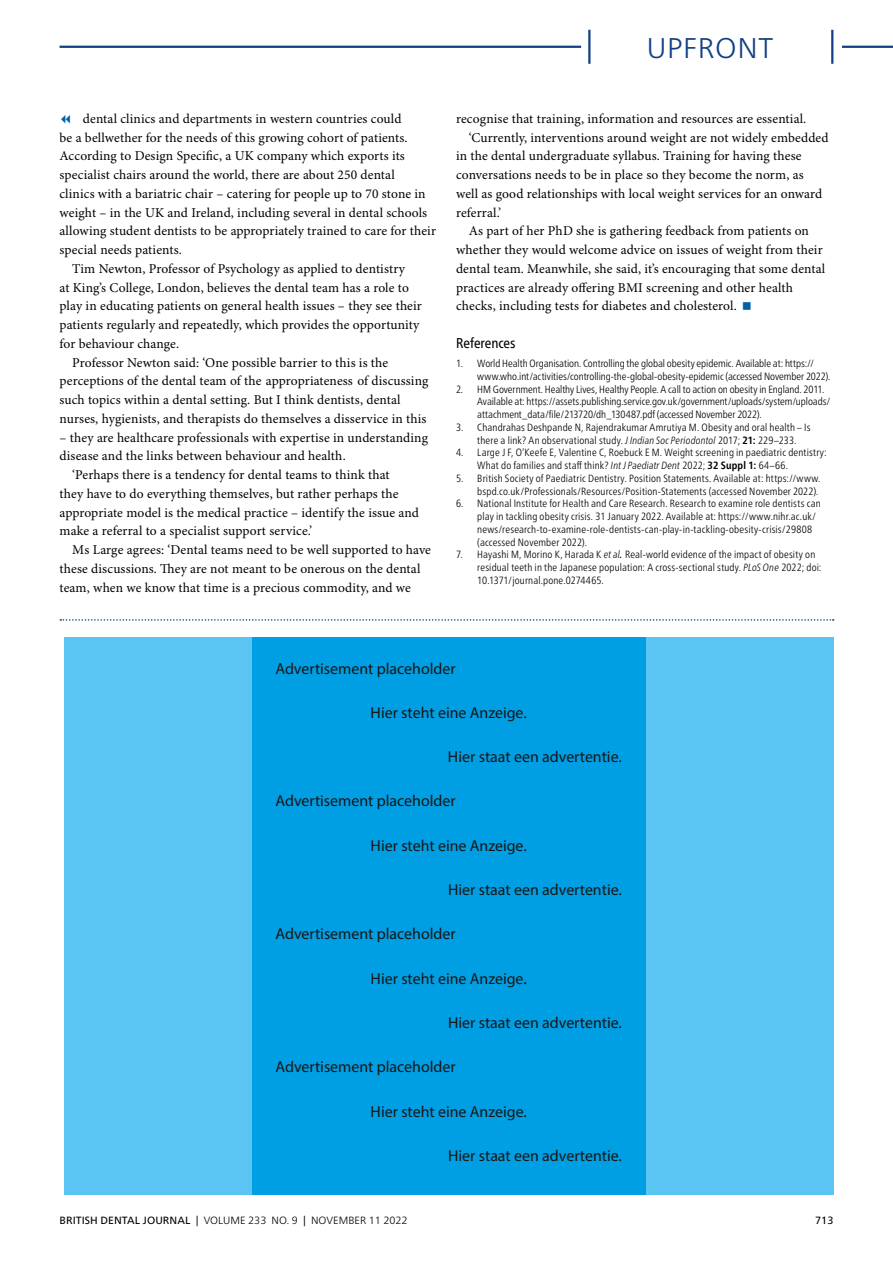
<style>
.page{position:relative;width:893px;height:1263px;background:#fff}
.page>*{position:absolute;margin:0;border:0;box-sizing:border-box;transform-origin:0 0}
.t1{font:300 28.5px "Frutiger Neue LT Pro";letter-spacing:.025em;color:#123f84}
.t2{font:15.9px "Myriad Pro";color:#181716}
.Bibliography_Heading{font:condensed 14.25px "Frutiger Neue LT Pro";color:#000}
.Para_9pt_ragged{font:13.5px/18.8px "Minion Pro";letter-spacing:.01em;color:#000}
.t3{font:300 condensed 10.5px/12.8px "Frutiger Neue LT Pro";letter-spacing:.015em;color:#000}
.t4{font:300 condensed 10.5px/12.8px "Frutiger Neue LT Pro";letter-spacing:-.005em;color:#000}
.t5{font:10.5px "Frutiger Neue LT Pro";letter-spacing:.005em;color:#000}
.t6{font:300 10.5px "Frutiger Neue LT Pro";letter-spacing:.005em;color:#000}
.s1{font-family:"Frutiger Neue LT Pro Cn Lt 2";font-weight:400;font-stretch:normal}
.s2{font-style:italic}
.s3{font-weight:700}
.s4{font-weight:400;font-style:italic;font-stretch:normal}
.s5{font-weight:300}
</style>
<div class="page">
<svg style="left:60px;top:619px;width:774px;height:2px"></svg>
<hr style="left:60px;top:46px;width:521px;height:2px;background:#123f84">
<hr style="left:842px;top:46px;width:51px;height:2px;background:#123f84">
<hr style="left:588px;top:30px;width:2px;height:34px;background:#123f84">
<hr style="left:831px;top:30px;width:2px;height:34px;background:#123f84">
<div style="left:64px;top:638px;width:769px;height:557px;background:#5ac5f2"></div>
<div style="left:252px;top:638px;width:394px;height:557px;background:#009ee3"></div>
<h1 class="t1" style="left:647px;top:31px;width:128px">UPFRONT</h1>
<p class="Para_9pt_ragged" style="left:60px;top:110px;width:378px;text-indent:23px">dental clinics and departments in western countries could<br>be a bellwether for the needs of this growing cohort of patients.<br>According to Design Specific, a UK company which exports its specialist chairs around the world, there are about 250 dental<br>clinics with a bariatric chair – catering for people up to 70 stone in weight – in the UK and Ireland, including several in dental schools allowing student dentists to be appropriately trained to care for their special needs patients.</p>
<p class="Para_9pt_ragged" style="left:60px;top:260px;width:364px;text-indent:13px">Tim Newton, Professor of Psychology as applied to dentistry<br>at King’s College, London, believes the dental team has a role to play in educating patients on general health issues – they see their patients regularly and repeatedly, which provides the opportunity for behaviour change.</p>
<p class="Para_9pt_ragged" style="left:60px;top:354px;width:370px;text-indent:13px">Professor Newton said: ‘One possible barrier to this is the perceptions of the dental team of the appropriateness of discussing such topics within a dental setting. But I think dentists, dental nurses, hygienists, and therapists do themselves a disservice in this</p>
<p class="Para_9pt_ragged" style="left:60px;top:429px;width:370px">– they are healthcare professionals with expertise in understanding disease and the links between behaviour and health.</p>
<p class="Para_9pt_ragged" style="left:60px;top:466px;width:361px;text-indent:13px">‘Perhaps there is a tendency for dental teams to think that<br>they have to do everything themselves, but rather perhaps the appropriate model is the medical practice – identify the issue and make a referral to a specialist support service.’</p>
<p class="Para_9pt_ragged" style="left:60px;top:541px;width:373px;text-indent:13px">Ms Large agrees: ‘Dental teams need to be well supported to have these discussions. They are not meant to be onerous on the dental team, when we know that time is a precious commodity, and we</p>
<p class="Para_9pt_ragged" style="left:456px;top:110px;width:352px">recognise that training, information and resources are essential.</p>
<p class="Para_9pt_ragged" style="left:456px;top:129px;width:374px;text-indent:13px">‘Currently, interventions around weight are not widely embedded in the dental undergraduate syllabus. Training for having these conversations needs to be in place so they become the norm, as well as good relationships with local weight services for an onward referral.’</p>
<p class="Para_9pt_ragged" style="left:456px;top:222px;width:371px;text-indent:13px">As part of her PhD she is gathering feedback from patients on whether they would welcome advice on issues of weight from their dental team. Meanwhile, she said, it’s encouraging that some dental practices are already offering BMI screening and other health checks, including tests for diabetes and cholesterol.</p>
<p class="Bibliography_Heading" style="left:456px;top:335px;width:61px">References</p>
<p class="t4" style="left:477px;top:357px;width:355px;text-indent:-21px">1. World Health Organisation. Controlling the global obesity epidemic. Available at: https:// www.who.int/activities/controlling-the-global-obesity-epidemic (accessed November 2022).</p>
<p class="t4" style="left:477px;top:382px;width:355px;text-indent:-21px">2. HM Government. Healthy Lives, Healthy People. A call to action on obesity in England. 2011.<br>Available at: https://assets.publishing.service.gov.uk/government/uploads/system/uploads/ <span class="s1">attachment_data/file/213720/dh_130487.pdf</span> (accessed November 2022).</p>
<p class="t3" style="left:477px;top:421px;width:335px;text-indent:-21px">3. Chandrahas Deshpande N, Rajendrakumar Amrutiya M. Obesity and oral health – Is there a link? An observational study. <span class="s2">J Indian Soc Periodontol</span> 2017; <span class="s3">21:</span> 229–233.</p>
<p class="t3" style="left:477px;top:446px;width:351px;text-indent:-21px">4. Large J F, O’Keefe E, Valentine C, Roebuck E M. Weight screening in paediatric dentistry:<br><span class="s1">What do families and staff think?</span> <span class="s2">Int J Paediatr Dent</span> 2022; <span class="s3">32 Suppl 1:</span> 64–66.</p>
<p class="t3" style="left:456px;top:472px;width:366px;text-align:right">5. British Society of Paediatric Dentistry. Position Statements. Available at: https://www. bspd.co.uk/Professionals/Resources/Position-Statements (accessed November 2022).</p>
<p class="t3" style="left:477px;top:497px;width:345px;text-indent:-21px">6. National Institute for Health and Care Research. Research to examine role dentists can play in tackling obesity crisis. 31 January 2022. Available at: https://www.nihr.ac.uk/ news/research-to-examine-role-dentists-can-play-in-tackling-obesity-crisis/29808 (accessed November 2022).</p>
<p class="t3" style="left:477px;top:548px;width:346px;text-indent:-21px">7. Hayashi M, Morino K, Harada K <span class="s2">et al</span><span class="s4">.</span> Real-world evidence of the impact of obesity on residual teeth in the Japanese population: A cross-sectional study. <span class="s2">PLoS One</span> 2022; doi:<br>10.1371/journal.pone.0274465.</p>
<p class="t2" style="left:275px;top:658px;width:182px">Advertisement placeholder</p>
<p class="t2" style="left:371px;top:703px;width:158px">Hier steht eine Anzeige.</p>
<p class="t2" style="left:448px;top:747px;width:175px">Hier staat een advertentie.</p>
<p class="t2" style="left:275px;top:791px;width:182px">Advertisement placeholder</p>
<p class="t2" style="left:371px;top:836px;width:158px">Hier steht eine Anzeige.</p>
<p class="t2" style="left:448px;top:880px;width:175px">Hier staat een advertentie.</p>
<p class="t2" style="left:276px;top:924px;width:182px">Advertisement placeholder</p>
<p class="t2" style="left:371px;top:968px;width:158px">Hier steht eine Anzeige.</p>
<p class="t2" style="left:448px;top:1013px;width:175px">Hier staat een advertentie.</p>
<p class="t2" style="left:276px;top:1057px;width:182px">Advertisement placeholder</p>
<p class="t2" style="left:371px;top:1101px;width:158px">Hier steht eine Anzeige.</p>
<p class="t2" style="left:448px;top:1146px;width:175px">Hier staat een advertentie.</p>
<p class="t5" style="left:60px;top:1214px;width:268px">BRITISH DENTAL JOURNAL | <span class="s5">VOLUME 233 NO. 9</span> | <span class="s5">NOVEM</span></p>
<p class="t6" style="left:348px;top:1214px;width:61px">BER 11 2022</p>
<p class="t5" style="left:815px;top:1214px;width:20px">713</p>
</div>
